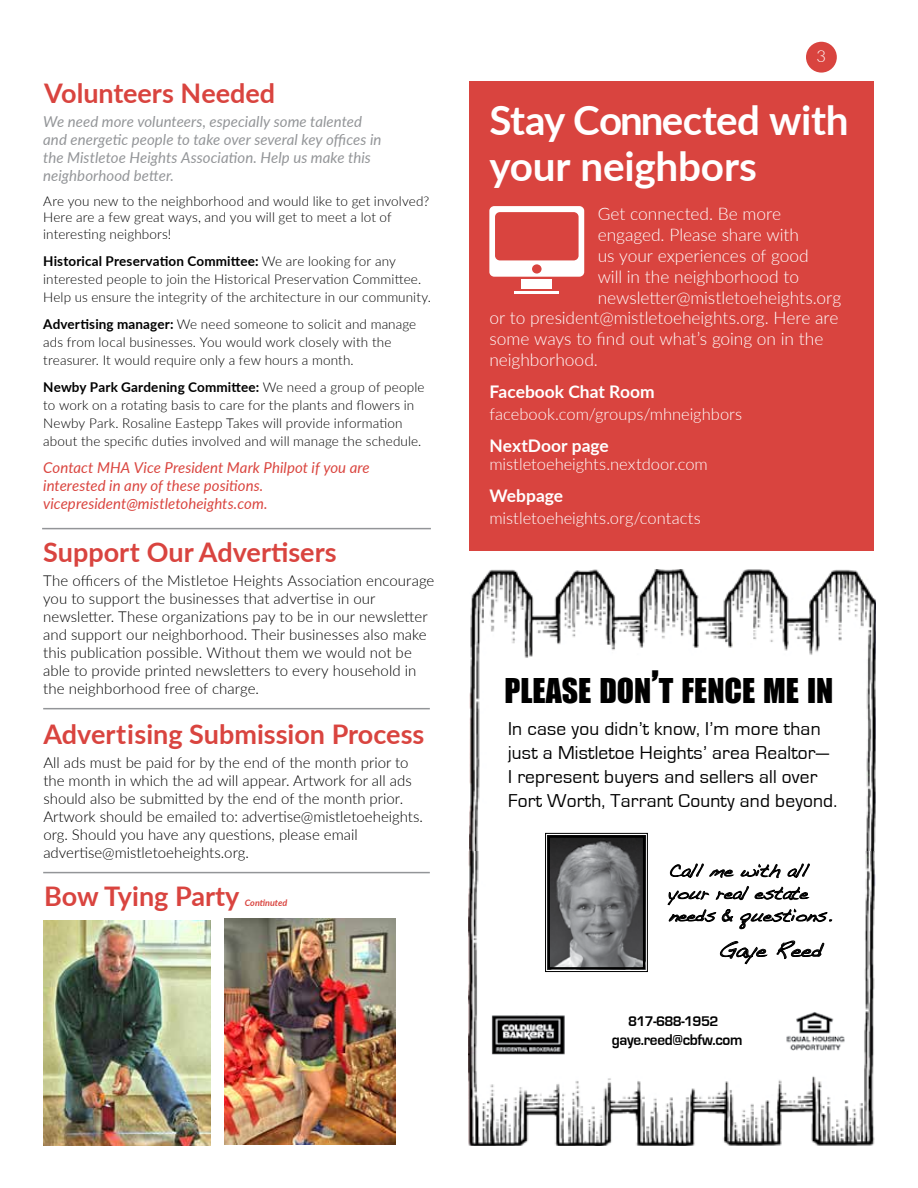
<style>
.page{position:relative;width:918px;height:1188px;background:#fff}
.page>*{position:absolute;margin:0;border:0;box-sizing:border-box;transform-origin:0 0}
.t1{font:700 40.5px/46.5px "Lato";letter-spacing:-.01em;color:#fff}
.t2{font:31.35px "Impact";color:#000}
.t3{font:700 27px "Lato";color:#d9443f}
.t4{font:20.85px "Handwriting Dakota";color:#000}
.t5{font:19.2px/24px "Eurostile";letter-spacing:.01em;color:#000}
.t6{font:17.55px/22.4px "Handwriting Dakota";color:#000}
.t7{font:300 17.4px "Lato";color:#fff}
.t8{font:700 17.4px "Lato";color:#fff}
.t9{font:300 16.5px "Lato";color:#fff}
.t10{font:700 16.05px "Eurostile";letter-spacing:-.02em;color:#000;scale:.95 1}
.t11{font:300 15px/18px "Lato";color:#000}
.t12{font:italic 15px/18px "Lato";letter-spacing:.005em;color:#939598}
.t13{font:italic 15px/18px "Lato";letter-spacing:.005em;color:#da453f}
.t14{font:700 14.4px "Eurostile";letter-spacing:-.04em;color:#000}
.t15{font:300 13.5px/18px "Lato";letter-spacing:.01em;color:#000}
.t16{font:italic 700 9px "Lato";color:#d9443f}
.s1{font-weight:700}
.s2{font-size:44.85px}
</style>
<div class="page">
<div style="left:806px;top:42px;width:31px;height:31px;background:#d9443f;border-radius:50%"></div>
<div style="left:469px;top:81px;width:405px;height:469px;background:#d9443f"></div>
<svg style="left:489px;top:206px;width:95px;height:71px"></svg>
<div style="left:521px;top:279px;width:31px;height:10px;background:#fff"></div>
<hr style="left:514px;top:291px;width:45px;height:2px;background:#fff">
<hr style="left:42px;top:528px;width:389px;height:1px;background:#939598">
<hr style="left:43px;top:708px;width:387px;height:1px;background:#939598">
<img style="left:470px;top:570px;width:405px;height:281px">
<img style="left:469px;top:851px;width:406px;height:295px">
<div style="left:493px;top:661px;width:359px;height:337px;background:#fff"></div>
<svg style="left:545px;top:833px;width:103px;height:139px;background:#717274"></svg>
<div style="left:548px;top:835px;width:97px;height:135px;border:2px solid #000"></div>
<svg style="left:720px;top:941px;width:47px;height:23px"></svg>
<svg style="left:776px;top:940px;width:49px;height:19px"></svg>
<img style="left:783px;top:1009px;width:64px;height:43px">
<img style="left:491px;top:1014px;width:76px;height:41px">
<svg style="left:670px;top:863px;width:64px;height:15px"></svg>
<svg style="left:740px;top:864px;width:41px;height:14px"></svg>
<svg style="left:787px;top:863px;width:23px;height:15px"></svg>
<svg style="left:667px;top:886px;width:165px;height:44px"></svg>
<svg style="left:503px;top:638px;width:299px;height:23px"></svg>
<img style="left:43px;top:920px;width:167px;height:225px">
<img style="left:225px;top:919px;width:171px;height:225px">
<hr style="left:43px;top:872px;width:387px;height:1px;background:#939598">
<h3 class="t3" style="left:44px;top:73px;width:233px">Volunteers Needed</h3>
<p class="t12" style="left:43px;top:112px;width:340px">We need more volunteers, especially some talented and energetic people to take over several key offices in the Mistletoe Heights Association. Help us make this neighborhood better.</p>
<p class="t15" style="left:43px;top:193px;width:388px;line-height:16.2px">Are you new to the neighborhood and would like to get involved?<br>Here are a few great ways, and you will get to meet a lot of interesting neighbors!</p>
<p class="t15" style="left:43px;top:251px;width:389px"><span class="s1">Historical Preservation Committee:</span> We are looking for any interested people to join the Historical Preservation Committee.<br>Help us ensure the integrity of the architecture in our community.</p>
<p class="t15" style="left:43px;top:314px;width:375px"><span class="s1">Advertising manager:</span> We need someone to solicit and manage ads from local businesses. You would work closely with the treasurer. It would require only a few hours a month.</p>
<p class="t15" style="left:43px;top:377px;width:383px"><span class="s1">Newby Park Gardening Committee:</span> We need a group of people to work on a rotating basis to care for the plants and flowers in Newby Park. Rosaline Eastepp Takes will provide information about the specific duties involved and will manage the schedule.</p>
<p class="t13" style="left:43px;top:458px;width:328px">Contact MHA Vice President Mark Philpot if you are interested in any of these positions. vicepresident@mistletoheights.com.</p>
<h3 class="t3" style="left:43px;top:533px;width:295px">Support Our Advertisers</h3>
<p class="t11" style="left:43px;top:571px;width:393px">The officers of the Mistletoe Heights Association encourage you to support the businesses that advertise in our newsletter. These organizations pay to be in our newsletter and support our neighborhood. Their businesses also make this publication possible. Without them we would not be able to provide printed newsletters to every household in the neighborhood free of charge.</p>
<h3 class="t3" style="left:43px;top:714px;width:382px">Advertising Submission Process</h3>
<p class="t11" style="left:43px;top:753px;width:381px">All ads must be paid for by the end of the month prior to the month in which the ad will appear. Artwork for all ads should also be submitted by the end of the month prior.<br>Artwork should be emailed to: advertise@mistletoeheights. org. Should you have any questions, please email advertise@mistletoeheights.org.</p>
<h3 class="t3" style="left:44px;top:876px;width:197px">Bow Tying Party</h3>
<p class="t16" style="left:245px;top:896px;width:44px">Continuted</p>
<p class="t9" style="left:817px;top:45px;width:11px">3</p>
<h1 class="t1" style="left:489px;top:95px;width:361px">Stay Connected with your neighbors</h1>
<p class="t7" style="left:598px;top:202px;width:185px">Get connected. Be more</p>
<p class="t7" style="left:598px;top:223px;width:203px">engaged. Please share with</p>
<p class="t7" style="left:598px;top:243px;width:213px">us your experiences of good</p>
<p class="t7" style="left:598px;top:264px;width:203px">will in the neighborhood to</p>
<p class="t7" style="left:598px;top:285px;width:245px">newsletter@mistletoeheights.org</p>
<p class="t7" style="left:489px;top:306px;width:351px">or to president@mistletoeheights.org. Here are</p>
<p class="t7" style="left:489px;top:327px;width:336px">some ways to find out what’s going on in the</p>
<p class="t7" style="left:489px;top:348px;width:110px">neighborhood.</p>
<p class="t8" style="left:489px;top:379px;width:167px">Facebook Chat Room</p>
<p class="t9" style="left:489px;top:403px;width:254px">facebook.com/groups/mhneighbors</p>
<p class="t8" style="left:489px;top:433px;width:121px">NextDoor page</p>
<p class="t9" style="left:489px;top:453px;width:220px">mistletoeheights.nextdoor.com</p>
<p class="t8" style="left:489px;top:483px;width:75px">Webpage</p>
<p class="t9" style="left:489px;top:507px;width:213px">mistletoeheights.org/contacts</p>
<h2 class="t2" style="left:505px;top:666px;width:330px">PLEASE DON<span class="s2">’</span>T FENCE ME IN</h2>
<h3 class="t5" style="left:508px;top:717px;width:331px">In case you didn’t know, I’m more than just a Mistletoe Heights’ area Realtor— I represent buyers and sellers all over Fort Worth, Tarrant County and beyond.</h3>
<p class="t6" style="left:669px;top:859px;width:164px">Call me with all your real estate needs &amp; questions.</p>
<h3 class="t4" style="left:719px;top:937px;width:105px">Gaye Reed</h3>
<p class="t14" style="left:628px;top:1014px;width:92px">817-688-1952</p>
<p class="t10" style="left:612px;top:1031px;width:139px">gaye.reed@cbfw.com</p>
</div>
